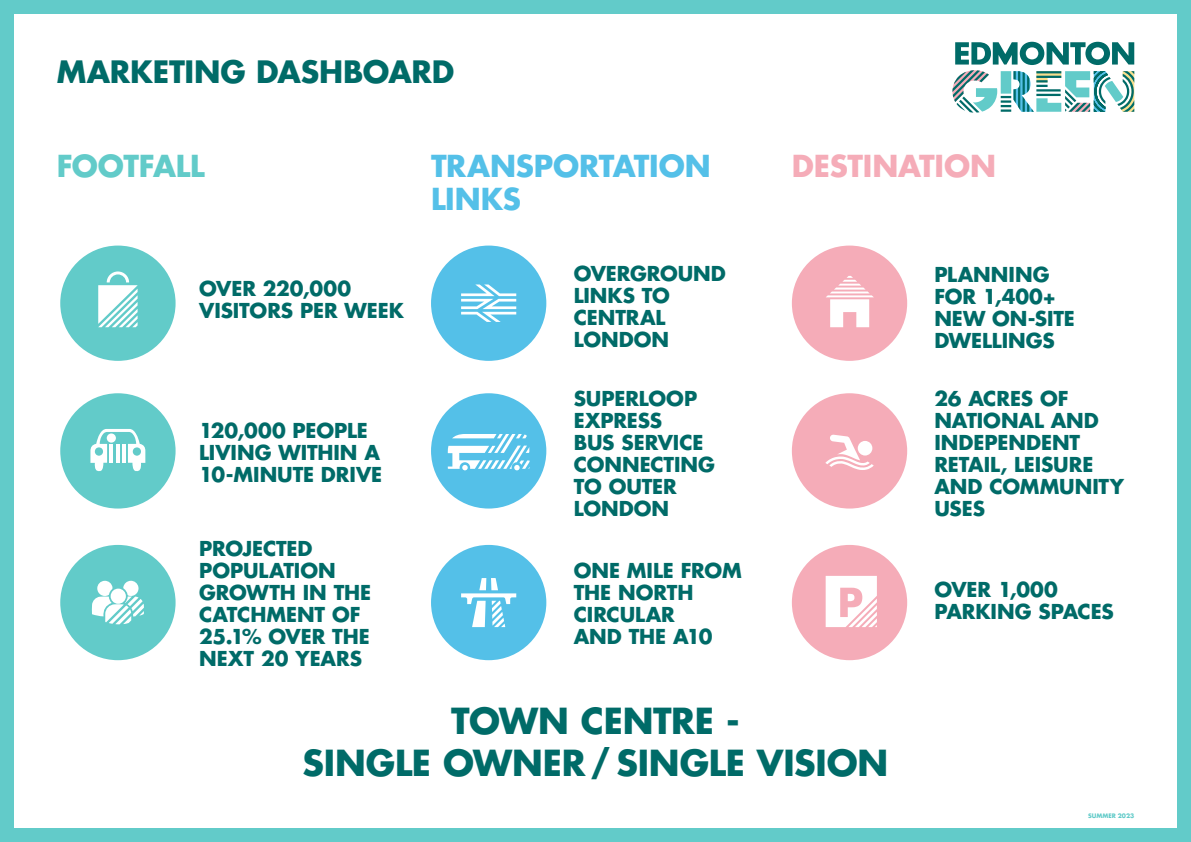
<style>
.page{position:relative;width:1191px;height:842px;background:#fff}
.page>*{position:absolute;margin:0;border:0;box-sizing:border-box;transform-origin:0 0}
.t1{font:700 34.9px/41.9px "Futura LT";letter-spacing:-.005em;color:#006b68;text-align:center}
.t2{font:700 30px "Futura LT";letter-spacing:-.005em;color:#006b68}
.t3{font:700 29.5px/32.4px "Futura LT";letter-spacing:-.01em;color:#54c0e8}
.t4{font:700 29.5px "Futura LT";letter-spacing:-.01em;color:#f5acb8}
.t5{font:700 29.5px "Futura LT";letter-spacing:-.015em;color:#62cbc9}
.t6{font:700 20px/22px "Futura LT";color:#006b68}
.t7{font:700 6px "Futura LT";color:#62cbc9}
</style>
<div class="page">
<div style="left:0;top:1px;width:1191px;height:841px;background:#62cbc9"></div>
<div style="left:14px;top:14px;width:1162px;height:814px;background:#fff"></div>
<svg style="left:952px;top:42px;width:182px;height:71px"></svg>
<div style="left:431px;top:545px;width:115px;height:115px;background:#54c0e8;border-radius:50%"></div>
<div style="left:60px;top:545px;width:116px;height:115px;background:#62cbc9;border-radius:50%"></div>
<div style="left:792px;top:545px;width:115px;height:115px;background:#f5acb8;border-radius:50%"></div>
<div style="left:431px;top:393px;width:115px;height:115px;background:#54c0e8;border-radius:50%"></div>
<div style="left:60px;top:393px;width:116px;height:115px;background:#62cbc9;border-radius:50%"></div>
<div style="left:792px;top:393px;width:115px;height:115px;background:#f5acb8;border-radius:50%"></div>
<div style="left:431px;top:246px;width:115px;height:115px;background:#54c0e8;border-radius:50%"></div>
<div style="left:60px;top:246px;width:116px;height:115px;background:#62cbc9;border-radius:50%"></div>
<div style="left:792px;top:246px;width:115px;height:115px;background:#f5acb8;border-radius:50%"></div>
<svg style="left:448px;top:434px;width:81px;height:36px"></svg>
<svg style="left:461px;top:284px;width:55px;height:38px"></svg>
<svg style="left:98px;top:271px;width:40px;height:56px"></svg>
<svg style="left:826px;top:276px;width:48px;height:51px"></svg>
<svg style="left:825px;top:576px;width:52px;height:51px"></svg>
<svg style="left:461px;top:578px;width:55px;height:49px"></svg>
<svg style="left:90px;top:429px;width:55px;height:42px"></svg>
<hr style="left:116px;top:444px;width:3px;height:19px;background:#fff">
<svg style="left:825px;top:434px;width:48px;height:36px"></svg>
<div style="left:857px;top:441px;width:15px;height:14px;background:#fff;border-radius:50%"></div>
<svg style="left:92px;top:581px;width:52px;height:43px"></svg>
<h2 class="t2" style="left:57px;top:52px;width:399px">MARKETING DASHBOARD</h2>
<h3 class="t5" style="left:57px;top:147px;width:149px">FOOTFALL</h3>
<h3 class="t3" style="left:431px;top:150px;width:281px">TRANSPORTATION<br>LINKS</h3>
<h3 class="t4" style="left:792px;top:147px;width:206px">DESTINATION</h3>
<p class="t6" style="left:199px;top:278px;width:206px">OVER 220,000<br>VISITORS PER WEEK</p>
<p class="t6" style="left:199px;top:419px;width:184px">120,000 PEOPLE<br>LIVING WITHIN A<br>10-MINUTE DRIVE</p>
<p class="t6" style="left:199px;top:537px;width:173px">PROJECTED<br>POPULATION<br>GROWTH IN THE<br>CATCHMENT OF<br>25.1% OVER THE<br>NEXT 20 YEARS</p>
<p class="t6" style="left:574px;top:262px;width:154px">OVERGROUND<br>LINKS TO<br>CENTRAL<br>LONDON</p>
<p class="t6" style="left:574px;top:387px;width:143px">SUPERLOOP<br>EXPRESS<br>BUS SERVICE<br>CONNECTING<br>TO OUTER<br>LONDON</p>
<p class="t6" style="left:574px;top:559px;width:169px">ONE MILE FROM<br>THE NORTH<br>CIRCULAR<br>AND THE A10</p>
<h1 class="t1" style="left:303px;top:699px;width:587px">TOWN CENTRE -<br>SINGLE OWNER / SINGLE VISION</h1>
<p class="t6" style="left:934px;top:263px;width:142px">PLANNING<br>FOR 1,400+<br>NEW ON-SITE<br>DWELLINGS</p>
<p class="t6" style="left:934px;top:387px;width:191px">26 ACRES OF<br>NATIONAL AND<br>INDEPENDENT<br>RETAIL, LEISURE<br>AND COMMUNITY<br>USES</p>
<p class="t6" style="left:934px;top:579px;width:181px">OVER 1,000<br>PARKING SPACES</p>
<p class="t7" style="left:1088px;top:812px;width:48px">SUMMER 2023</p>
</div>
